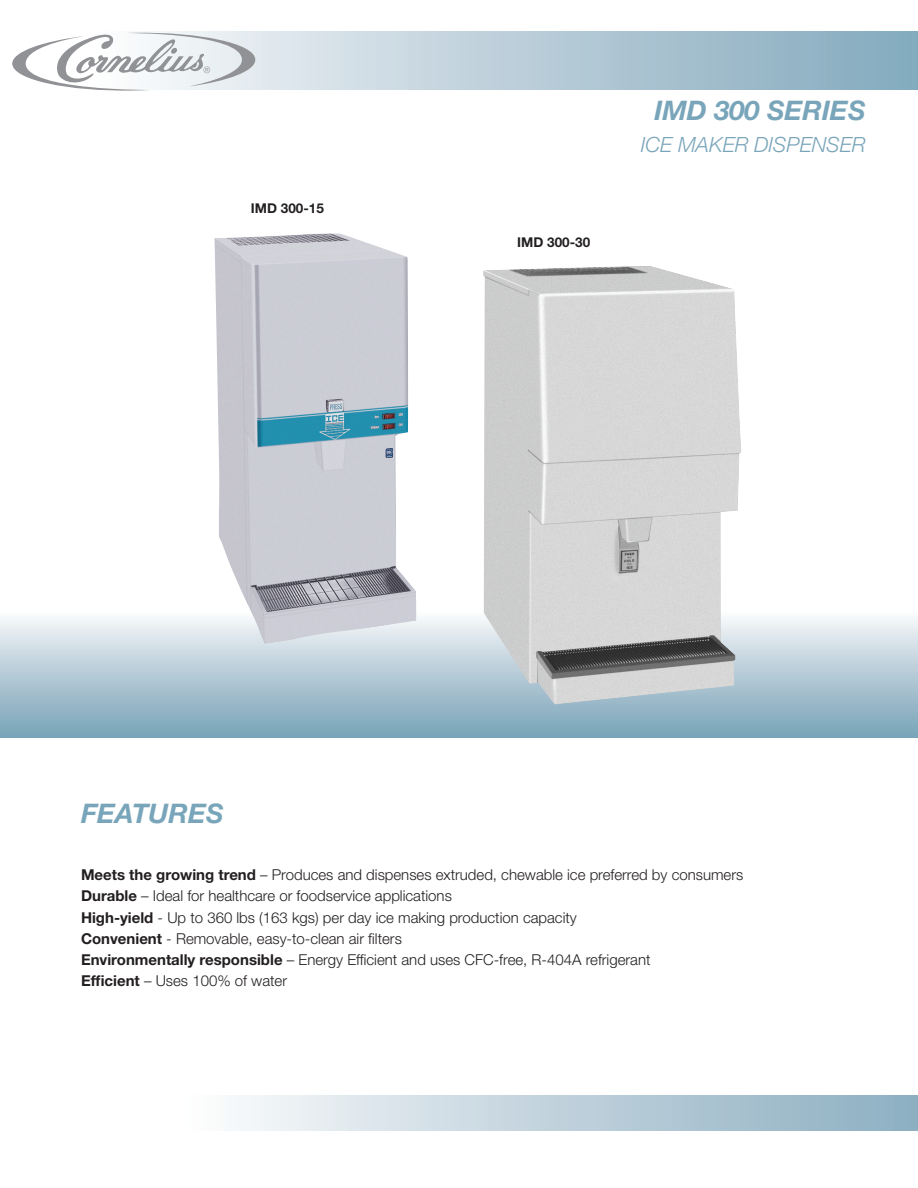
<style>
.page{position:relative;width:918px;height:1188px;background:#fff}
.page>*{position:absolute;margin:0;border:0;box-sizing:border-box;transform-origin:0 0}
._1-TITLE{font:italic 700 27px "Helvetica Neue LT Std";color:#79a5ba}
._1-TITLE-2{font:italic 300 21px "Helvetica Neue LT Std";color:#79a5ba}
._3-Bullets{font:300 15px "Helvetica Neue LT Std";color:#231f20}
._4-TABLEHEAD{font:700 13.5px "Helvetica Neue LT Std";color:#231f20}
.s1{font-weight:700}
</style>
<div class="page">
<div style="left:0;top:610px;width:918px;height:127px;background:linear-gradient(to bottom,#fbfafb,#77a1b7)"></div>
<svg style="left:256px;top:32px;width:662px;height:58px;background:#b2c8d5"></svg>
<svg style="left:12px;top:32px;width:244px;height:59px"></svg>
<div style="left:0;top:1096px;width:918px;height:35px;background:linear-gradient(to right,#fff,#8eafc2)"></div>
<img style="left:483px;top:266px;width:258px;height:438px">
<img style="left:211px;top:233px;width:216px;height:413px">
<p class="_4-TABLEHEAD" style="left:251px;top:200px;width:75px">IMD 300-15</p>
<p class="_4-TABLEHEAD" style="left:517px;top:234px;width:75px">IMD 300-30</p>
<p class="_1-TITLE" style="left:654px;top:93px;width:213px">IMD 300 SERIES</p>
<p class="_1-TITLE-2" style="left:641px;top:132px;width:226px">ICE MAKER DISPENSER</p>
<p class="_1-TITLE" style="left:81px;top:797px;width:144px">FEATURES</p>
<p class="_3-Bullets" style="left:81px;top:866px;width:664px"><span class="s1">Meets the growing trend</span> – Produces and dispenses extruded, chewable ice preferred by consumers</p>
<p class="_3-Bullets" style="left:81px;top:887px;width:372px"><span class="s1">Durable</span> – Ideal for healthcare or foodservice applications</p>
<p class="_3-Bullets" style="left:81px;top:908px;width:497px"><span class="s1">High-yield</span> - Up to 360 lbs (163 kgs) per day ice making production capacity</p>
<p class="_3-Bullets" style="left:81px;top:929px;width:322px"><span class="s1">Convenient</span> - Removable, easy-to-clean air filters</p>
<p class="_3-Bullets" style="left:81px;top:951px;width:571px"><span class="s1">Environmentally responsible</span> – Energy Efficient and uses CFC-free, R-404A refrigerant</p>
<p class="_3-Bullets" style="left:81px;top:972px;width:208px"><span class="s1">Efficient</span> – Uses 100% of water</p>
</div>
